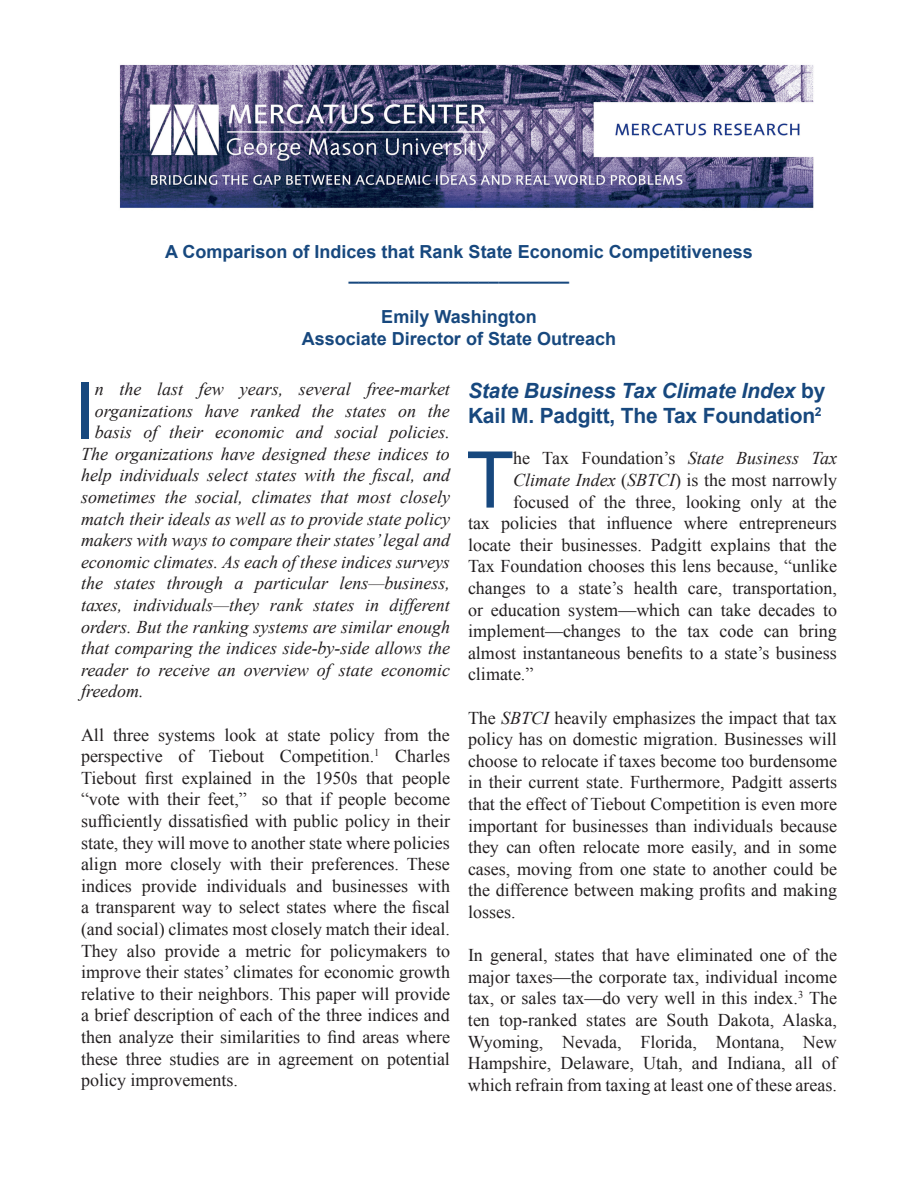
<style>
.page{position:relative;width:918px;height:1188px;background:#fff}
.page>*{position:absolute;margin:0;border:0;box-sizing:border-box;transform-origin:0 0}
.t1{font:78.3px "Arial";color:#17487e}
.t2{font:700 21px/25.2px "Arial";letter-spacing:-.01em;color:#17487e}
.t3{font:18px/21.6px "Times New Roman";color:#231f20;text-align:justify}
.t4{font:italic 18px "Times New Roman";color:#231f20}
.t5{font:700 18px "Arial";color:#17487e}
.s1{font-style:italic}
</style>
<div class="page">
<img style="left:119px;top:64px;width:695px;height:144px">
<p class="t5" style="left:165px;top:240px;width:589px">A Comparison of Indices that Rank State Economic Competitiveness</p>
<p class="t5" style="left:349px;top:262px;width:222px">______________________</p>
<p class="t5" style="left:381px;top:305px;width:157px">Emily Washington</p>
<p class="t5" style="left:302px;top:327px;width:316px">Associate Director of State Outreach</p>
<p class="t1" style="left:74px;top:359px;width:23px">I</p>
<p class="t4" style="left:95px;top:377px;width:357px">n the last few years, several free-market</p>
<p class="t4" style="left:95px;top:398px;width:357px">organizations have ranked the states on the</p>
<p class="t4" style="left:95px;top:420px;width:357px">basis of their economic and social policies.</p>
<p class="t4" style="left:81px;top:441px;width:370px">The organizations have designed these indices to</p>
<p class="t4" style="left:81px;top:463px;width:371px">help individuals select states with the fiscal, and</p>
<p class="t4" style="left:81px;top:485px;width:370px">sometimes the social, climates that most closely</p>
<p class="t4" style="left:81px;top:506px;width:371px">match their ideals as well as to provide state policy</p>
<p class="t4" style="left:81px;top:528px;width:370px">makers with ways to compare their states’ legal and</p>
<p class="t4" style="left:81px;top:549px;width:371px">economic climates. As each of these indices surveys</p>
<p class="t4" style="left:81px;top:571px;width:370px">the states through a particular lens—business,</p>
<p class="t4" style="left:81px;top:593px;width:370px">taxes, individuals—they rank states in different</p>
<p class="t4" style="left:81px;top:614px;width:371px">orders. But the ranking systems are similar enough</p>
<p class="t4" style="left:81px;top:636px;width:370px">that comparing the indices side-by-side allows the</p>
<p class="t4" style="left:81px;top:657px;width:370px">reader to receive an overview of state economic</p>
<p class="t4" style="left:81px;top:679px;width:64px">freedom.</p>
<p class="t3" style="left:81px;top:723px;width:371px">All three systems look at state policy from the perspective of Tiebout Competition.<sup>1</sup> Charles Tiebout first explained in the 1950s that people “vote with their feet,” so that if people become sufficiently dissatisfied with public policy in their state, they will move to another state where policies align more closely with their preferences. These indices provide individuals and businesses with a transparent way to select states where the fiscal (and social) climates most closely match their ideal.<br>They also provide a metric for policymakers to improve their states’ climates for economic growth relative to their neighbors. This paper will provide a brief description of each of the three indices and then analyze their similarities to find areas where these three studies are in agreement on potential policy improvements.</p>
<p class="t2" style="left:468px;top:379px;width:359px"><span class="s1">State Business Tax Climate Index</span> by<br>Kail M. Padgitt, The Tax Foundation<sup>2</sup></p>
<p class="t1" style="left:466px;top:429px;width:49px">T</p>
<p class="t3" style="left:513px;top:447px;width:325px">he Tax Foundation’s <span class="s1">State Business Tax</span></p>
<p class="t3" style="left:513px;top:469px;width:325px"><span class="s1">Climate Index</span> (<span class="s1">SBTCI</span>) is the most narrowly</p>
<p class="t3" style="left:513px;top:490px;width:325px">focused of the three, looking only at the</p>
<p class="t3" style="left:468px;top:512px;width:371px">tax policies that influence where entrepreneurs</p>
<p class="t3" style="left:468px;top:534px;width:370px">locate their businesses. Padgitt explains that the</p>
<p class="t3" style="left:468px;top:555px;width:370px">Tax Foundation chooses this lens because, “unlike</p>
<p class="t3" style="left:468px;top:577px;width:370px">changes to a state’s health care, transportation,</p>
<p class="t3" style="left:468px;top:598px;width:371px">or education system—which can take decades to</p>
<p class="t3" style="left:468px;top:620px;width:370px">implement—changes to the tax code can bring</p>
<p class="t3" style="left:468px;top:642px;width:370px">almost instantaneous benefits to a state’s business</p>
<p class="t3" style="left:468px;top:663px;width:67px">climate.”</p>
<p class="t3" style="left:468px;top:706px;width:371px">The <span class="s1">SBTCI</span> heavily emphasizes the impact that tax policy has on domestic migration. Businesses will choose to relocate if taxes become too burdensome in their current state. Furthermore, Padgitt asserts that the effect of Tiebout Competition is even more important for businesses than individuals because they can often relocate more easily, and in some cases, moving from one state to another could be the difference between making profits and making losses.</p>
<p class="t3" style="left:468px;top:944px;width:371px">In general, states that have eliminated one of the major taxes—the corporate tax, individual income tax, or sales tax—do very well in this index.<sup>3</sup> The ten top-ranked states are South Dakota, Alaska, Wyoming, Nevada, Florida, Montana, New Hampshire, Delaware, Utah, and Indiana, all of which refrain from taxing at least one of these areas.</p>
</div>
